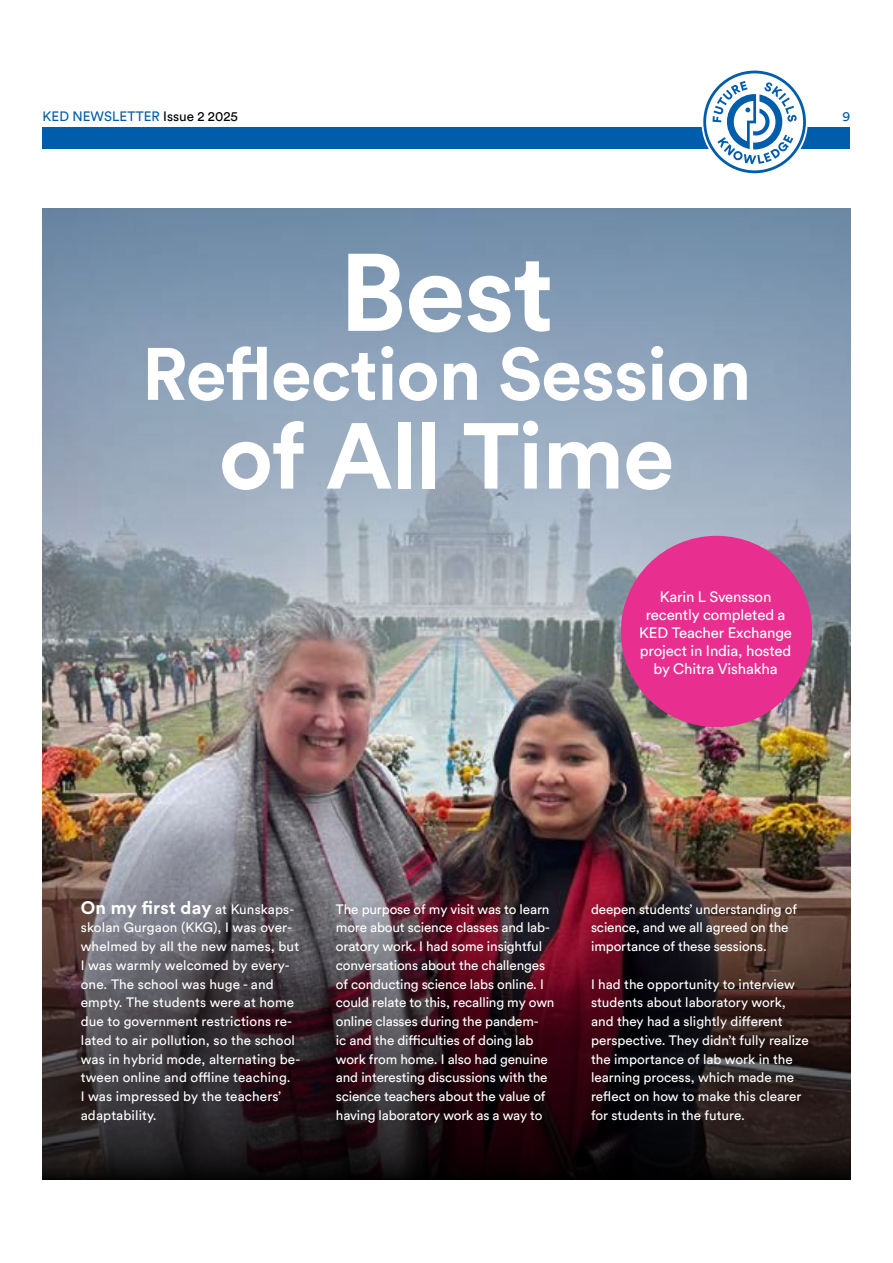
<style>
.page{position:relative;width:893px;height:1263px;background:#fff}
.page>*{position:absolute;margin:0;border:0;box-sizing:border-box;transform-origin:0 0}
.t1{font:700 108.75px "Circular Std";color:#fff}
.t2{font:700 92.4px "Circular Std";letter-spacing:-.01em;color:#fff}
.t3{font:700 73.2px "Circular Std";letter-spacing:-.01em;color:#fff}
.t4{font:700 18px "Circular Std";letter-spacing:.01em;color:#fff}
.t5{font:15px/18px "Circular Std";letter-spacing:-.01em;color:#fff;text-align:center}
.t6{font:13.5px/18.8px "Circular Std";letter-spacing:-.005em;color:#fff}
.t7{font:13.5px "Circular Std";color:#005dac}
.s1{color:#000}
.s2{font-weight:400;font-size:13.5px}
</style>
<div class="page">
<div style="left:43px;top:128px;width:807px;height:21px;background:#005dac"></div>
<svg style="left:703px;top:71px;width:103px;height:102px"></svg>
<img style="left:43px;top:616px;width:807px;height:98px">
<img style="left:43px;top:714px;width:807px;height:466px">
<svg style="left:43px;top:208px;width:807px;height:408px;background:#8fa2b6"></svg>
<div style="left:621px;top:536px;width:191px;height:191px;background:#e82e8f;border-radius:50%"></div>
<p class="t7" style="left:43px;top:109px;width:197px">KED NEWSLETTER <span class="s1">Issue 2 2025</span></p>
<p class="t7" style="left:843px;top:109px;width:9px">9</p>
<h1 class="t1" style="left:339px;top:222px;width:216px">Best</h1>
<h3 class="t3" style="left:142px;top:327px;width:611px">Reflection Session</h3>
<h2 class="t2" style="left:219px;top:396px;width:457px">of All Time</h2>
<p class="t5" style="left:639px;top:587px;width:154px">Karin L Svensson recently completed a<br>KED Teacher Exchange project in India, hosted by Chitra Vishakha</p>
<h3 class="t4" style="left:81px;top:896px;width:215px">On my first day <span class="s2">at Kunskaps-</span></h3>
<p class="t6" style="left:81px;top:918px;width:221px">skolan Gurgaon (KKG), I was over&shy;whelmed by all the new names, but<br>I was warmly welcomed by every&shy;one. The school was huge - and empty. The students were at home due to government restrictions re&shy;lated to air pollution, so the school was in hybrid mode, alternating be&shy;tween online and offline teaching.<br>I was impressed by the teachers’ adaptability.</p>
<p class="t6" style="left:336px;top:899px;width:220px">The purpose of my visit was to learn more about science classes and lab&shy;oratory work. I had some insightful conversations about the challenges of conducting science labs online. I could relate to this, recalling my own online classes during the pandem-<br>ic and the difficulties of doing lab work from home. I also had genuine and interesting discussions with the science teachers about the value of having laboratory work as a way to</p>
<p class="t6" style="left:591px;top:899px;width:207px">deepen students’ understanding of science, and we all agreed on the importance of these sessions.</p>
<p class="t6" style="left:591px;top:974px;width:219px">I had the opportunity to interview students about laboratory work, and they had a slightly different perspective. They didn’t fully realize the importance of lab work in the learning process, which made me reflect on how to make this clearer for students in the future.</p>
</div>
